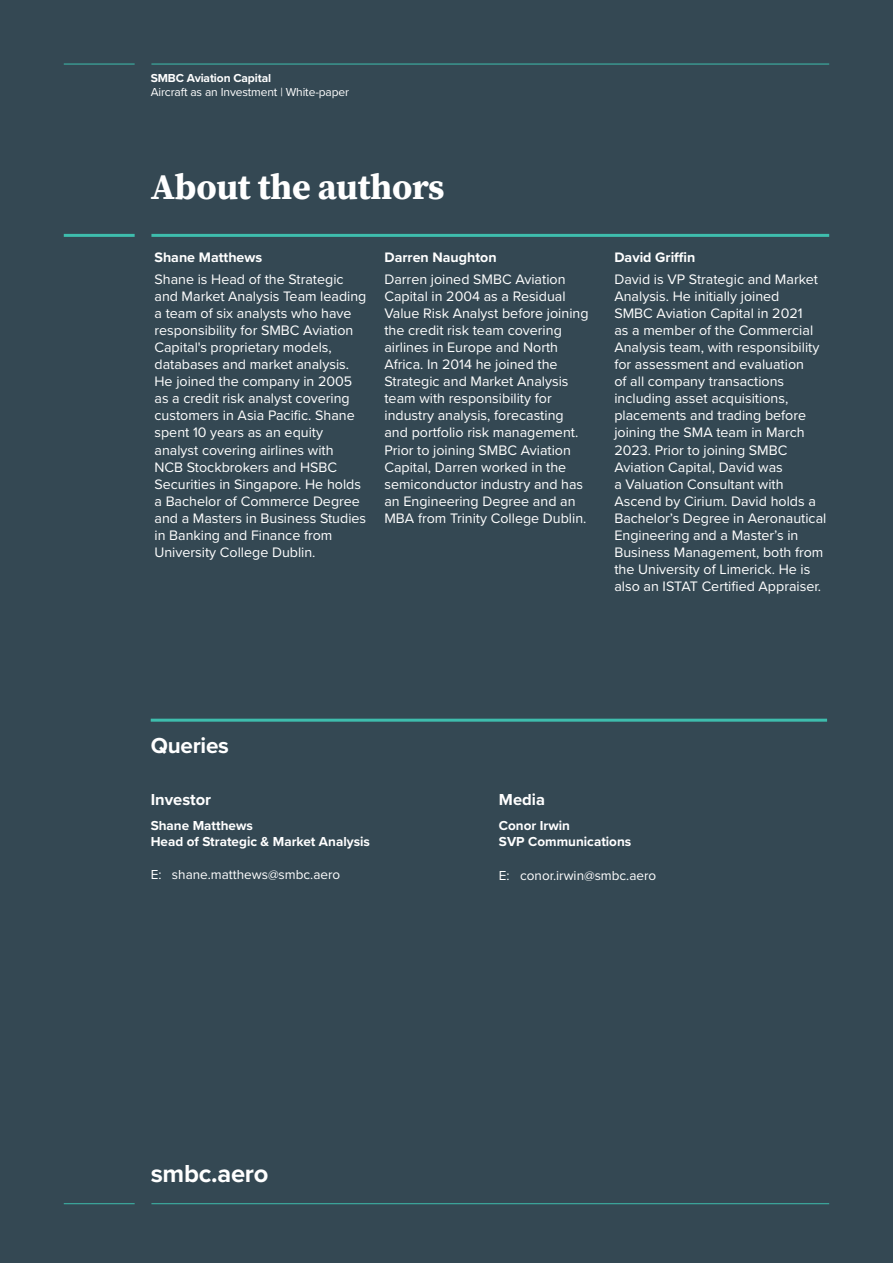
<style>
.page{position:relative;width:893px;height:1263px;background:#344853}
.page>*{position:absolute;margin:0;border:0;box-sizing:border-box;transform-origin:0 0}
.t1{font:700 36px "Source Serif Pro";letter-spacing:-.01em;color:#fff}
.t2{font:700 25.5px "Proxima Nova";letter-spacing:-.01em;color:#fff}
.t3{font:700 22.5px "Proxima Nova";letter-spacing:-.01em;color:#fff}
.t4{font:700 16.5px "Proxima Nova";color:#fff}
.t5{font:14.25px/17.1px "Proxima Nova";color:#fff}
.t6{font:700 14.25px "Proxima Nova";color:#fff}
.t7{font:700 13.5px/16.2px "Proxima Nova";color:#fff}
.t8{font:13.5px "Proxima Nova";color:#fff}
.t9{font:12px "Proxima Nova";letter-spacing:-.01em;color:#fff}
.t10{font:700 12px "Proxima Nova";letter-spacing:-.01em;color:#fff}
</style>
<div class="page">
<hr style="left:151px;top:234px;width:678px;height:3px;background:#3ebdad">
<hr style="left:151px;top:64px;width:678px;height:1px;background:#3ebdad">
<hr style="left:64px;top:64px;width:71px;height:1px;background:#3ebdad">
<hr style="left:64px;top:1203px;width:71px;height:1px;background:#3ebdad">
<hr style="left:64px;top:234px;width:71px;height:3px;background:#3ebdad">
<hr style="left:151px;top:1203px;width:678px;height:1px;background:#3ebdad">
<hr style="left:151px;top:719px;width:676px;height:3px;background:#3ebdad">
<p class="t10" style="left:151px;top:69px;width:122px">SMBC Aviation Capital</p>
<p class="t9" style="left:151px;top:83px;width:200px">Aircraft as an Investment | White-paper</p>
<h1 class="t1" style="left:151px;top:162px;width:295px">About the authors</h1>
<p class="t6" style="left:154px;top:247px;width:109px">Shane Matthews</p>
<p class="t5" style="left:154px;top:270px;width:213px">Shane is Head of the Strategic and Market Analysis Team leading a team of six analysts who have responsibility for SMBC Aviation<br>Capital's proprietary models, databases and market analysis.<br>He joined the company in 2005 as a credit risk analyst covering customers in Asia Pacific. Shane spent 10 years as an equity analyst covering airlines with<br>NCB Stockbrokers and HSBC<br>Securities in Singapore. He holds a Bachelor of Commerce Degree and a Masters in Business Studies in Banking and Finance from<br>University College Dublin.</p>
<p class="t6" style="left:384px;top:247px;width:114px">Darren Naughton</p>
<p class="t5" style="left:384px;top:270px;width:206px">Darren joined SMBC Aviation<br>Capital in 2004 as a Residual<br>Value Risk Analyst before joining the credit risk team covering airlines in Europe and North<br>Africa. In 2014 he joined the<br>Strategic and Market Analysis team with responsibility for industry analysis, forecasting and portfolio risk management.<br>Prior to joining SMBC Aviation<br>Capital, Darren worked in the semiconductor industry and has an Engineering Degree and an<br>MBA from Trinity College Dublin.</p>
<p class="t6" style="left:614px;top:247px;width:83px">David Griffin</p>
<p class="t5" style="left:614px;top:270px;width:213px">David is VP Strategic and Market<br>Analysis. He initially joined<br>SMBC Aviation Capital in 2021<br>as a member of the Commercial<br>Analysis team, with responsibility for assessment and evaluation<br>of all company transactions including asset acquisitions, placements and trading before joining the SMA team in March<br>2023. Prior to joining SMBC<br>Aviation Capital, David was<br>a Valuation Consultant with<br>Ascend by Cirium. David holds a<br>Bachelor’s Degree in Aeronautical<br>Engineering and a Master’s in<br>Business Management, both from the University of Limerick. He is also an ISTAT Certified Appraiser.</p>
<h3 class="t3" style="left:151px;top:729px;width:80px">Queries</h3>
<p class="t4" style="left:151px;top:787px;width:62px">Investor</p>
<p class="t7" style="left:151px;top:817px;width:221px">Shane Matthews<br>Head of Strategic &amp; Market Analysis</p>
<p class="t8" style="left:151px;top:864px;width:191px">E: shane.matthews@smbc.aero</p>
<h2 class="t2" style="left:151px;top:1154px;width:119px">smbc.aero</h2>
<p class="t4" style="left:499px;top:787px;width:48px">Media</p>
<p class="t7" style="left:499px;top:817px;width:134px">Conor Irwin<br>SVP Communications</p>
<p class="t8" style="left:499px;top:866px;width:159px">E: conor.irwin@smbc.aero</p>
</div>
